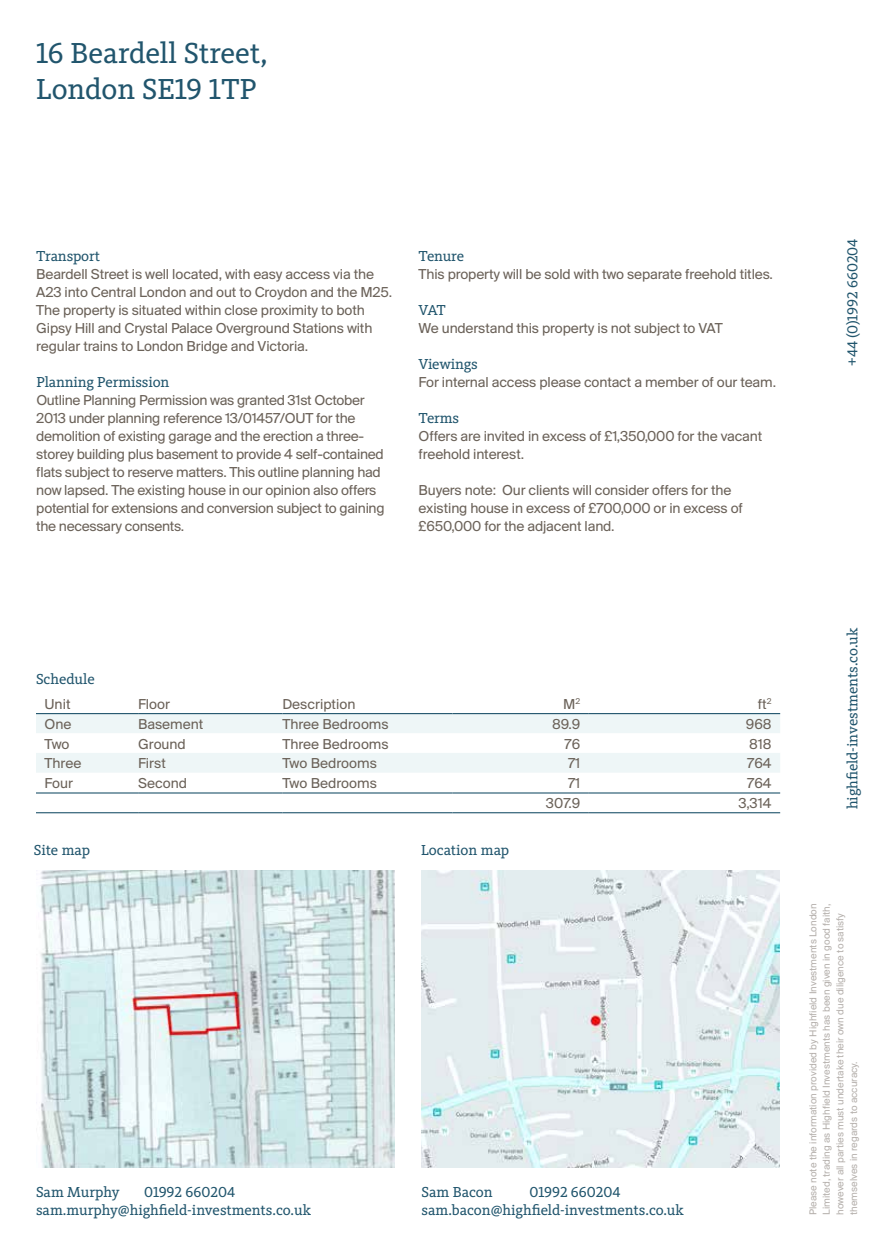
<style>
.page{position:relative;width:893px;height:1260px;background:#fff}
.page>*{position:absolute;margin:0;border:0;box-sizing:border-box;transform-origin:0 0}
.t1{font:30px/36px "Kievit Slab Pro";color:#21556d}
.t2{font:15px/18px "Suisse BP Intl";letter-spacing:-.01em;color:#6b6259}
.t3{font:15px/18px "Kievit Slab Pro";letter-spacing:-.005em;color:#21556d}
.t4{font:10.5px/13.5px "Suisse BP Intl";color:#b5b0ac}
</style>
<div class="page">
<img style="left:36px;top:871px;width:358px;height:297px">
<img style="left:421px;top:871px;width:359px;height:297px">
<svg style="left:36px;top:714px;width:744px;height:59px"></svg>
<hr style="left:36px;top:713px;width:102px;height:1px;background:#21556d">
<hr style="left:138px;top:713px;width:144px;height:1px;background:#21556d">
<hr style="left:282px;top:713px;width:170px;height:1px;background:#21556d">
<hr style="left:452px;top:713px;width:137px;height:1px;background:#21556d">
<hr style="left:589px;top:713px;width:191px;height:1px;background:#21556d">
<hr style="left:36px;top:792px;width:102px;height:2px;background:#21556d">
<hr style="left:138px;top:792px;width:144px;height:2px;background:#21556d">
<hr style="left:282px;top:792px;width:170px;height:2px;background:#21556d">
<hr style="left:452px;top:792px;width:137px;height:2px;background:#21556d">
<hr style="left:589px;top:792px;width:191px;height:2px;background:#21556d">
<hr style="left:36px;top:812px;width:102px;height:1px;background:#21556d">
<hr style="left:138px;top:812px;width:144px;height:1px;background:#21556d">
<hr style="left:282px;top:812px;width:170px;height:1px;background:#21556d">
<hr style="left:452px;top:812px;width:137px;height:1px;background:#21556d">
<hr style="left:589px;top:812px;width:191px;height:1px;background:#21556d">
<h1 class="t1" style="left:36px;top:35px;width:233px">16 Beardell Street,<br>London SE19 1TP</h1>
<p class="t3" style="left:36px;top:247px;width:65px">Transport</p>
<p class="t2" style="left:36px;top:265px;width:357px">Beardell Street is well located, with easy access via the A23 into Central London and out to Croydon and the M25.<br>The property is situated within close proximity to both Gipsy Hill and Crystal Palace Overground Stations with regular trains to London Bridge and Victoria.</p>
<p class="t3" style="left:36px;top:373px;width:135px">Planning Permission</p>
<p class="t2" style="left:36px;top:391px;width:350px">Outline Planning Permission was granted 31st October 2013 under planning reference 13/01457/OUT for the demolition of existing garage and the erection a three&shy;storey building plus basement to provide 4 self-contained flats subject to reserve matters. This outline planning had now lapsed. The existing house in our opinion also offers potential for extensions and conversion subject to gaining the necessary consents.</p>
<p class="t3" style="left:419px;top:247px;width:47px">Tenure</p>
<p class="t2" style="left:419px;top:265px;width:356px">This property will be sold with two separate freehold titles.</p>
<p class="t3" style="left:419px;top:301px;width:29px">VAT</p>
<p class="t2" style="left:419px;top:319px;width:306px">We understand this property is not subject to VAT</p>
<p class="t3" style="left:419px;top:355px;width:61px">Viewings</p>
<p class="t2" style="left:419px;top:373px;width:359px">For internal access please contact a member of our team.</p>
<p class="t3" style="left:419px;top:409px;width:42px">Terms</p>
<p class="t2" style="left:419px;top:427px;width:345px">Offers are invited in excess of £1,350,000 for the vacant freehold interest.</p>
<p class="t2" style="left:419px;top:481px;width:326px">Buyers note: Our clients will consider offers for the existing house in excess of £700,000 or in excess of £650,000 for the adjacent land.</p>
<p class="t3" style="left:843px;top:366px;width:129px;rotate:-90deg">+44 (0)1992 660204</p>
<p class="t3" style="left:36px;top:670px;width:60px">Schedule</p>
<p class="t2" style="left:45px;top:695px;width:28px">Unit</p>
<p class="t2" style="left:138px;top:695px;width:34px">Floor</p>
<p class="t2" style="left:282px;top:695px;width:75px">Description</p>
<p class="t2" style="left:563px;top:695px;width:19px">M<sup>2</sup></p>
<p class="t2" style="left:758px;top:695px;width:15px">ft<sup>2</sup></p>
<p class="t2" style="left:45px;top:715px;width:28px">One</p>
<p class="t2" style="left:138px;top:715px;width:67px">Basement</p>
<p class="t2" style="left:282px;top:715px;width:108px">Three Bedrooms</p>
<p class="t2" style="left:552px;top:715px;width:30px">89.9</p>
<p class="t2" style="left:746px;top:715px;width:27px">968</p>
<p class="t2" style="left:45px;top:734px;width:27px">Two</p>
<p class="t2" style="left:138px;top:734px;width:49px">Ground</p>
<p class="t2" style="left:282px;top:734px;width:108px">Three Bedrooms</p>
<p class="t2" style="left:565px;top:734px;width:17px">76</p>
<p class="t2" style="left:749px;top:734px;width:24px">818</p>
<p class="t2" style="left:45px;top:754px;width:38px">Three</p>
<p class="t2" style="left:138px;top:754px;width:29px">First</p>
<p class="t2" style="left:282px;top:754px;width:96px">Two Bedrooms</p>
<p class="t2" style="left:568px;top:754px;width:14px">71</p>
<p class="t2" style="left:747px;top:754px;width:26px">764</p>
<p class="t2" style="left:45px;top:774px;width:30px">Four</p>
<p class="t2" style="left:138px;top:774px;width:50px">Second</p>
<p class="t2" style="left:282px;top:774px;width:96px">Two Bedrooms</p>
<p class="t2" style="left:568px;top:774px;width:14px">71</p>
<p class="t2" style="left:747px;top:774px;width:26px">764</p>
<p class="t2" style="left:546px;top:794px;width:36px">307.9</p>
<p class="t2" style="left:738px;top:794px;width:35px">3,314</p>
<p class="t3" style="left:34px;top:841px;width:58px">Site map</p>
<p class="t3" style="left:421px;top:841px;width:90px">Location map</p>
<p class="t3" style="left:36px;top:1183px;width:85px">Sam Murphy</p>
<p class="t3" style="left:36px;top:1183px;width:276px;text-indent:108px">01992 660204 sam.murphy@highfield-investments.co.uk</p>
<p class="t3" style="left:421px;top:1183px;width:264px;text-indent:108px">01992 660204 sam.bacon@highfield-investments.co.uk</p>
<p class="t3" style="left:421px;top:1183px;width:73px">Sam Bacon</p>
<p class="t3" style="left:843px;top:809px;width:183px;rotate:-90deg">highfield-investments.co.uk</p>
<p class="t4" style="left:806px;top:1215px;width:313px;rotate:-90deg">Please note the information provided by Highfield Investments London Limited, trading as Highfield Investments has been given in good faith, however all parties must undertake their own due diligence to satisfy themselves in regards to accuracy.</p>
</div>
